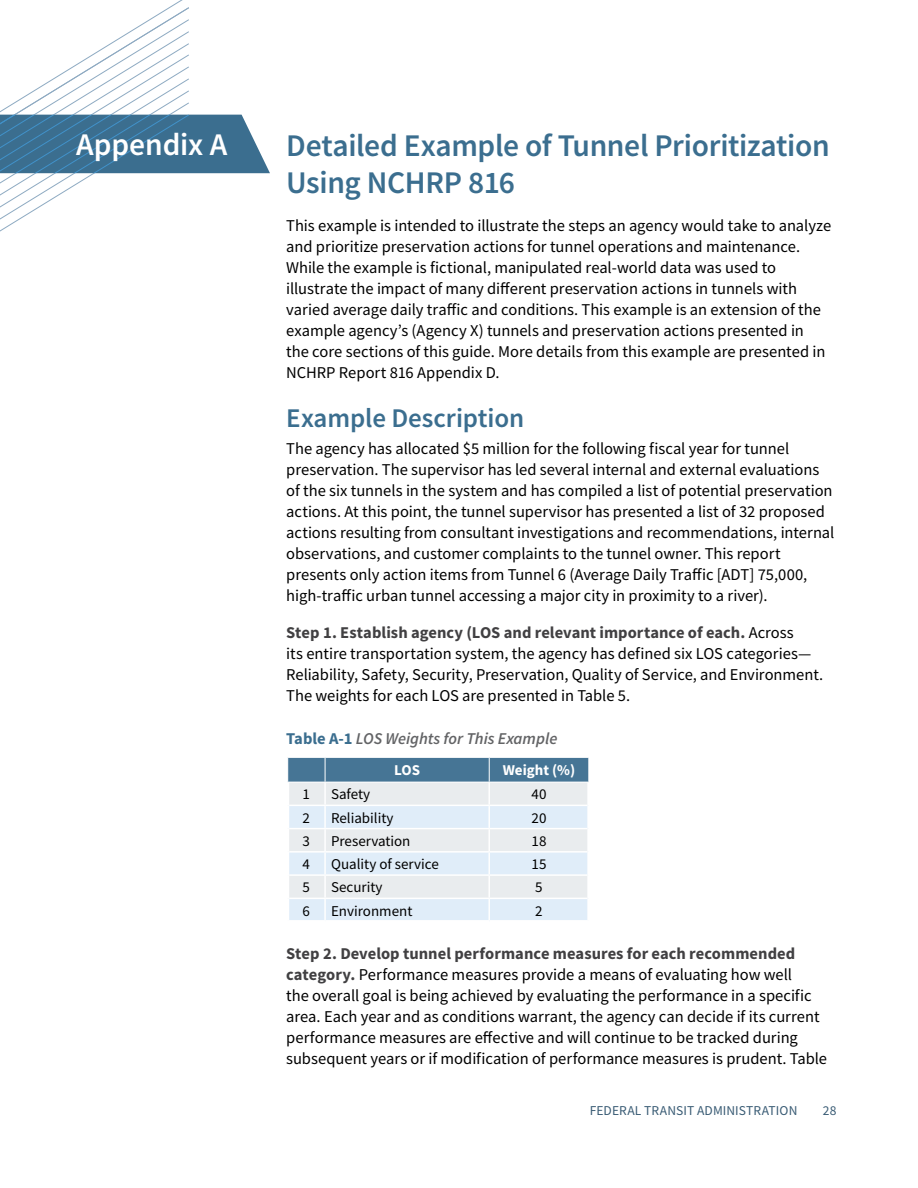
<style>
.page{position:relative;width:918px;height:1188px;background:#fff}
.page>*{position:absolute;margin:0;border:0;box-sizing:border-box;transform-origin:0 0}
._1_-_Section_Head{font:600 31.5px/37.8px "Source Sans Pro";letter-spacing:-.01em;color:#3b6e8f}
.t1{font:600 31.5px "Source Sans Pro";letter-spacing:-.005em;color:#fff}
._2_-_Head_1__Exec_Su{font:600 27px "Source Sans Pro";letter-spacing:-.005em;color:#3b6e8f}
.Body_Text_-_Source_S{font:16.5px/21px "Source Sans Pro";color:#000}
.Table_Figure_Title{font:italic 600 16.5px "Source Sans Pro";color:#636466}
.Table_body_text{font:15px "Source Sans Pro";color:#000}
.Table_headers{font:700 15px "Source Sans Pro";color:#fff}
.t2{font:13.5px "Source Sans Pro";letter-spacing:.005em;color:#395b74}
.s1{font-weight:700;color:#414042}
.s2{font-weight:700;font-style:normal;color:#3b6e8f}
</style>
<div class="page">
<svg style="left:0;top:7px;width:190px;height:225px"></svg>
<svg style="left:0;top:115px;width:270px;height:58px;background:#447797"></svg>
<svg style="left:287px;top:757px;width:302px;height:163px;background:#cfdce6"></svg>
<hr style="left:287px;top:782px;width:38px;height:1px;background:#fff">
<hr style="left:325px;top:782px;width:164px;height:1px;background:#fff">
<hr style="left:489px;top:782px;width:100px;height:1px;background:#fff">
<h1 class="t1" style="left:76px;top:124px;width:153px">Appendix A</h1>
<h1 class="_1_-_Section_Head" style="left:286px;top:126px;width:545px">Detailed Example of Tunnel Prioritization<br>Using NCHRP 816</h1>
<p class="Body_Text_-_Source_S" style="left:286px;top:215px;width:547px">This example is intended to illustrate the steps an agency would take to analyze and prioritize preservation actions for tunnel operations and maintenance.<br>While the example is fictional, manipulated real-world data was used to illustrate the impact of many different preservation actions in tunnels with varied average daily traffic and conditions. This example is an extension of the example agency’s (Agency X) tunnels and preservation actions presented in<br>the core sections of this guide. More details from this example are presented in NCHRP Report 816 Appendix D.</p>
<p class="_2_-_Head_1__Exec_Su" style="left:286px;top:400px;width:240px">Example Description</p>
<p class="Body_Text_-_Source_S" style="left:286px;top:438px;width:550px">The agency has allocated $5 million for the following fiscal year for tunnel preservation. The supervisor has led several internal and external evaluations of the six tunnels in the system and has compiled a list of potential preservation actions. At this point, the tunnel supervisor has presented a list of 32 proposed actions resulting from consultant investigations and recommendations, internal observations, and customer complaints to the tunnel owner. This report presents only action items from Tunnel 6 (Average Daily Traffic [ADT] 75,000, high-traffic urban tunnel accessing a major city in proximity to a river).</p>
<p class="Body_Text_-_Source_S" style="left:286px;top:622px;width:539px"><span class="s1">Step 1. Establish agency (LOS and relevant importance of each.</span> Across<br>its entire transportation system, the agency has defined six LOS categories— Reliability, Safety, Security, Preservation, Quality of Service, and Environment.<br>The weights for each LOS are presented in Table 5.</p>
<p class="Table_Figure_Title" style="left:286px;top:728px;width:273px"><span class="s2">Table A-1</span> LOS Weights for This Example</p>
<h2 class="Table_headers" style="left:394px;top:760px;width:27px">LOS</h2>
<h2 class="Table_headers" style="left:503px;top:760px;width:74px">Weight (%)</h2>
<p class="Table_body_text" style="left:303px;top:785px;width:9px">1</p>
<p class="Table_body_text" style="left:331px;top:785px;width:41px">Safety</p>
<p class="Table_body_text" style="left:532px;top:785px;width:16px">40</p>
<p class="Table_body_text" style="left:303px;top:808px;width:9px">2</p>
<p class="Table_body_text" style="left:331px;top:808px;width:64px">Reliability</p>
<p class="Table_body_text" style="left:532px;top:808px;width:16px">20</p>
<p class="Table_body_text" style="left:303px;top:831px;width:9px">3</p>
<p class="Table_body_text" style="left:331px;top:831px;width:81px">Preservation</p>
<p class="Table_body_text" style="left:532px;top:831px;width:16px">18</p>
<p class="Table_body_text" style="left:303px;top:855px;width:9px">4</p>
<p class="Table_body_text" style="left:331px;top:855px;width:109px">Quality of service</p>
<p class="Table_body_text" style="left:532px;top:855px;width:16px">15</p>
<p class="Table_body_text" style="left:303px;top:878px;width:9px">5</p>
<p class="Table_body_text" style="left:331px;top:878px;width:53px">Security</p>
<p class="Table_body_text" style="left:535px;top:878px;width:9px">5</p>
<p class="Table_body_text" style="left:303px;top:901px;width:9px">6</p>
<p class="Table_body_text" style="left:331px;top:901px;width:83px">Environment</p>
<p class="Table_body_text" style="left:535px;top:901px;width:9px">2</p>
<p class="Body_Text_-_Source_S" style="left:286px;top:943px;width:542px"><span class="s1">Step 2. Develop tunnel performance measures for each recommended category.</span> Performance measures provide a means of evaluating how well<br>the overall goal is being achieved by evaluating the performance in a specific area. Each year and as conditions warrant, the agency can decide if its current performance measures are effective and will continue to be tracked during subsequent years or if modification of performance measures is prudent. Table</p>
<p class="t2" style="left:590px;top:1101px;width:209px">FEDERAL TRANSIT ADMINISTRATION</p>
<p class="t2" style="left:823px;top:1101px;width:15px">28</p>
</div>
